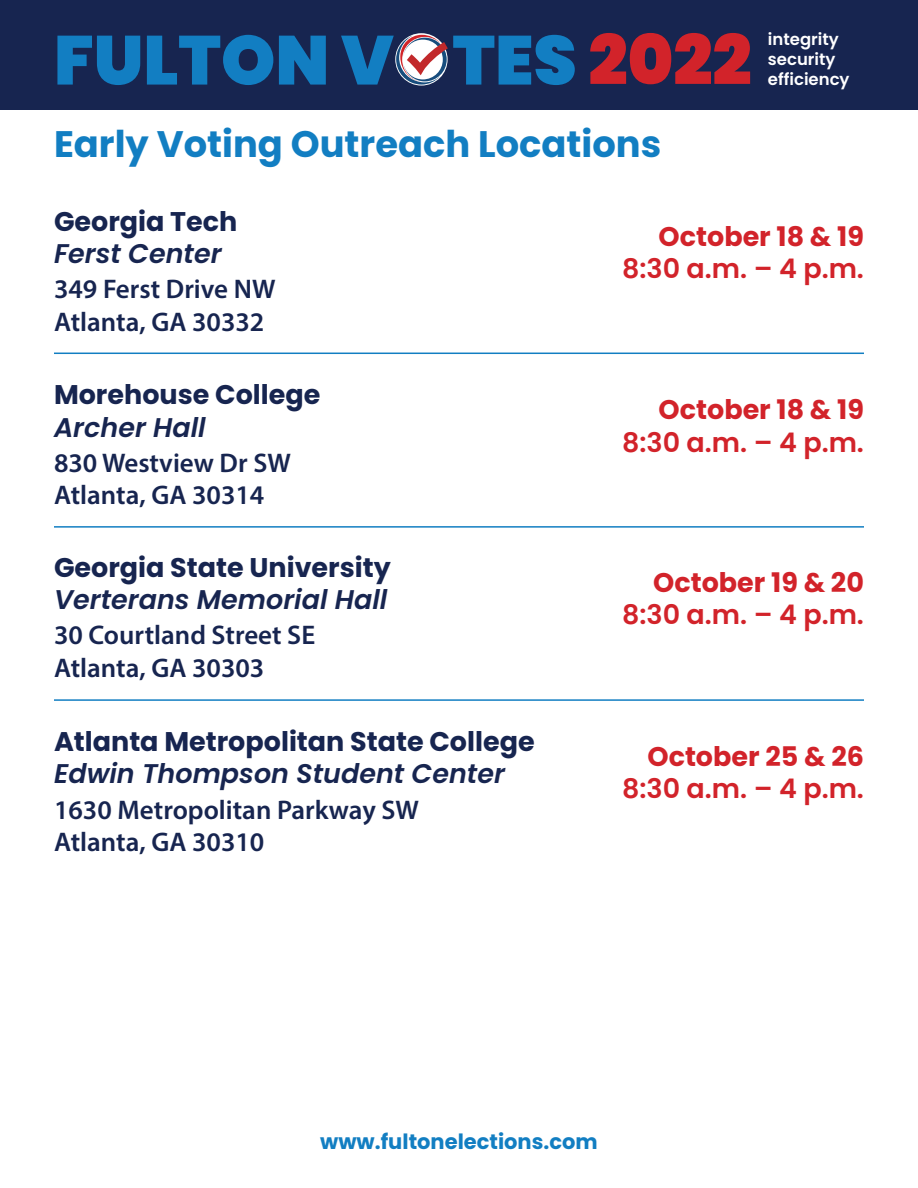
<style>
.page{position:relative;width:918px;height:1188px;background:#fff}
.page>*{position:absolute;margin:0;border:0;box-sizing:border-box;transform-origin:0 0}
.t1{font:900 69.15px "Poppins";color:#127ec2}
.t2{font:700 36.9px "Poppins";color:#127ec2}
.t3{font:600 27px "Myriad Pro";color:#172550}
.t4{font:700 27px/32.4px "Poppins";color:#172550}
.t5{font:600 27px "Poppins";color:#d2232a}
.t6{font:700 27px "Poppins";color:#d2232a}
.t7{font:italic 600 27px "Poppins";color:#172550}
.t8{font:700 21px "Poppins";color:#127ec2}
.t9{font:600 16.5px "Poppins";color:#fff}
.s1{color:#d2232a}
.s2{font-weight:600;font-style:italic}
</style>
<div class="page">
<div style="left:0;top:0;width:918px;height:110px;background:#172550"></div>
<svg style="left:396px;top:35px;width:52px;height:50px"></svg>
<hr style="left:54px;top:353px;width:810px;height:1px;background:#127ec2">
<hr style="left:54px;top:526px;width:810px;height:2px;background:#127ec2">
<hr style="left:54px;top:699px;width:810px;height:2px;background:#127ec2">
<p class="t1" style="left:54px;top:20px;width:699px">FULTON V TES <span class="s1">2022</span></p>
<p class="t2" style="left:54px;top:123px;width:609px">Early Voting Outreach Locations</p>
<p class="t9" style="left:768px;top:30px;width:72px">integrity</p>
<p class="t9" style="left:768px;top:49px;width:69px">security</p>
<p class="t9" style="left:768px;top:69px;width:83px">efficiency</p>
<p class="t4" style="left:54px;top:205px;width:185px">Georgia Tech</p>
<p class="t7" style="left:54px;top:238px;width:169px">Ferst Center</p>
<p class="t3" style="left:54px;top:272px;width:223px">349 Ferst Drive NW</p>
<p class="t3" style="left:54px;top:304px;width:212px">Atlanta, GA 30332</p>
<p class="t4" style="left:54px;top:379px;width:268px">Morehouse College</p>
<p class="t7" style="left:54px;top:412px;width:153px">Archer Hall</p>
<p class="t3" style="left:54px;top:446px;width:238px">830 Westview Dr SW</p>
<p class="t3" style="left:54px;top:478px;width:212px">Atlanta, GA 30314</p>
<p class="t4" style="left:54px;top:551px;width:338px">Georgia State University</p>
<p class="t7" style="left:54px;top:584px;width:335px">Verterans Memorial Hall</p>
<p class="t3" style="left:54px;top:618px;width:263px">30 Courtland Street SE</p>
<p class="t3" style="left:54px;top:650px;width:212px">Atlanta, GA 30303</p>
<p class="t4" style="left:54px;top:726px;width:482px">Atlanta Metropolitan State College<br><span class="s2">Edwin Thompson Student Center</span></p>
<p class="t3" style="left:54px;top:792px;width:366px">1630 Metropolitan Parkway SW</p>
<p class="t3" style="left:54px;top:825px;width:212px">Atlanta, GA 30310</p>
<p class="t6" style="left:659px;top:221px;width:207px">October 18 &amp; 19</p>
<p class="t5" style="left:622px;top:253px;width:243px">8:30 a.m. – 4 p.m.</p>
<p class="t6" style="left:659px;top:394px;width:207px">October 18 &amp; 19</p>
<p class="t5" style="left:622px;top:427px;width:243px">8:30 a.m. – 4 p.m.</p>
<p class="t6" style="left:653px;top:567px;width:212px">October 19 &amp; 20</p>
<p class="t5" style="left:622px;top:599px;width:243px">8:30 a.m. – 4 p.m.</p>
<p class="t6" style="left:647px;top:741px;width:218px">October 25 &amp; 26</p>
<p class="t5" style="left:622px;top:773px;width:243px">8:30 a.m. – 4 p.m.</p>
<p class="t8" style="left:320px;top:1129px;width:279px">www.fultonelections.com</p>
</div>
